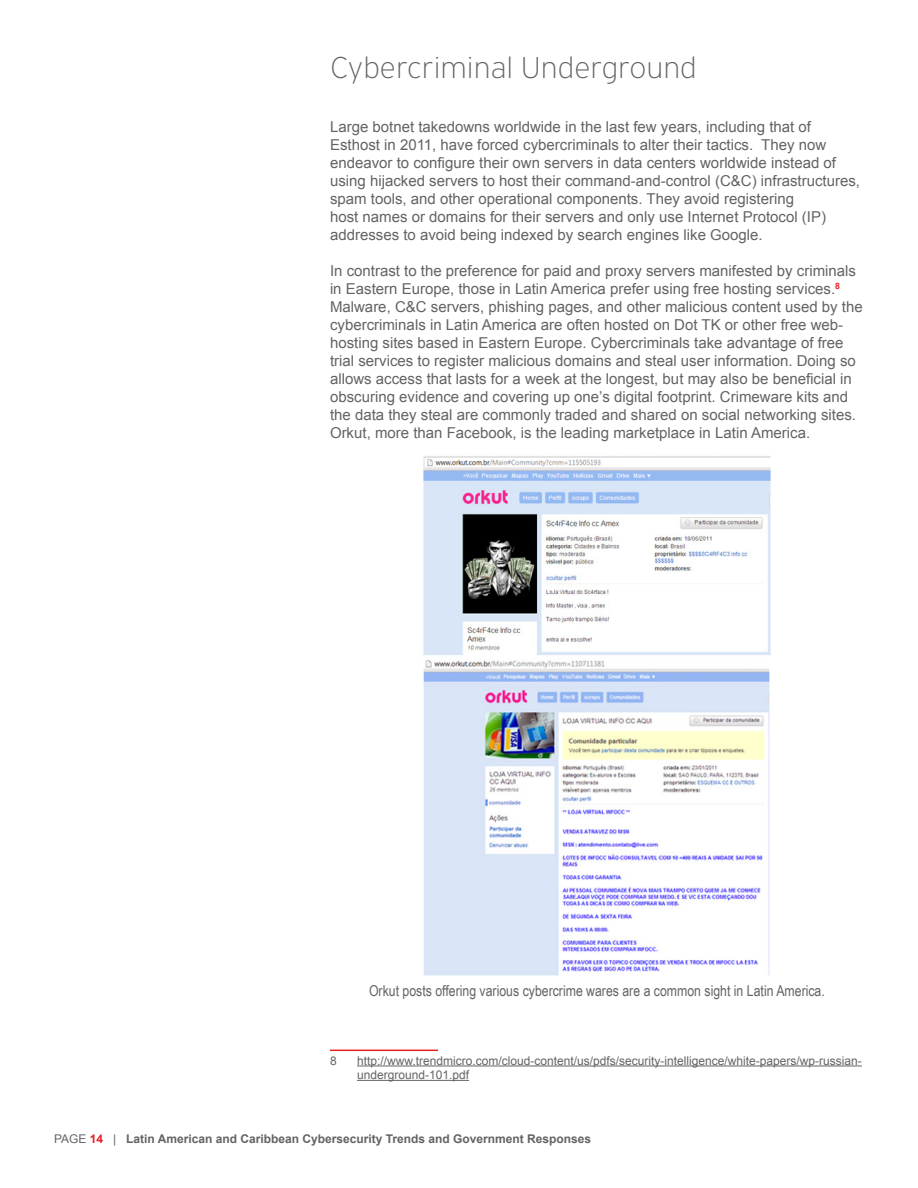
<style>
.page{position:relative;width:918px;height:1188px;background:#fff}
.page>*{position:absolute;margin:0;border:0;box-sizing:border-box;transform-origin:0 0}
.Heading_2{font:200 30px "Interstate";color:#636366}
.Body_Text{font:15px/18px "Arial";color:#636366}
.Insight{font:15px "Arial Narrow";color:#636366}
.Footnote_Text{font:12px/14.4px "Arial";color:#636366}
.t1{font:700 12px "Arial";color:#636366}
.s1{font-weight:400}
.s2{color:#ed1c24}
</style>
<div class="page">
<hr style="left:330px;top:1050px;width:108px;height:1px;background:#ee1d23">
<hr style="left:357px;top:1066px;width:505px;height:1px;background:#636366">
<hr style="left:357px;top:1080px;width:112px;height:1px;background:#636366">
<img style="left:423px;top:456px;width:348px;height:520px">
<p class="Heading_2" style="left:330px;top:49px;width:368px">Cybercriminal Underground</p>
<p class="Body_Text" style="left:330px;top:118px;width:532px">Large botnet takedowns worldwide in the last few years, including that of Esthost in 2011, have forced cybercriminals to alter their tactics. They now endeavor to configure their own servers in data centers worldwide instead of using hijacked servers to host their command-and-control (C&amp;C) infrastructures, spam tools, and other operational components. They avoid registering<br>host names or domains for their servers and only use Internet Protocol (IP) addresses to avoid being indexed by search engines like Google.</p>
<p class="Body_Text" style="left:330px;top:262px;width:534px">In contrast to the preference for paid and proxy servers manifested by criminals in Eastern Europe, those in Latin America prefer using free hosting services.<sup>8<br></sup>Malware, C&amp;C servers, phishing pages, and other malicious content used by the cybercriminals in Latin America are often hosted on Dot TK or other free web&shy;hosting sites based in Eastern Europe. Cybercriminals take advantage of free trial services to register malicious domains and steal user information. Doing so allows access that lasts for a week at the longest, but may also be beneficial in obscuring evidence and covering up one’s digital footprint. Crimeware kits and the data they steal are commonly traded and shared on social networking sites.<br>Orkut, more than Facebook, is the leading marketplace in Latin America.</p>
<p class="Insight" style="left:369px;top:980px;width:457px">Orkut posts offering various cybercrime wares are a common sight in Latin America.</p>
<p class="Footnote_Text" style="left:330px;top:1053px;width:8px">8</p>
<p class="Footnote_Text" style="left:357px;top:1053px;width:506px">http://www.trendmicro.com/cloud-content/us/pdfs/security-intelligence/white-papers/wp-russian&shy;underground-101.pdf</p>
<p class="t1" style="left:54px;top:1131px;width:539px"><span class="s1">PAGE</span> <span class="s2">14</span> <span class="s1">|</span> Latin American and Caribbean Cybersecurity Trends and Government Responses</p>
</div>
